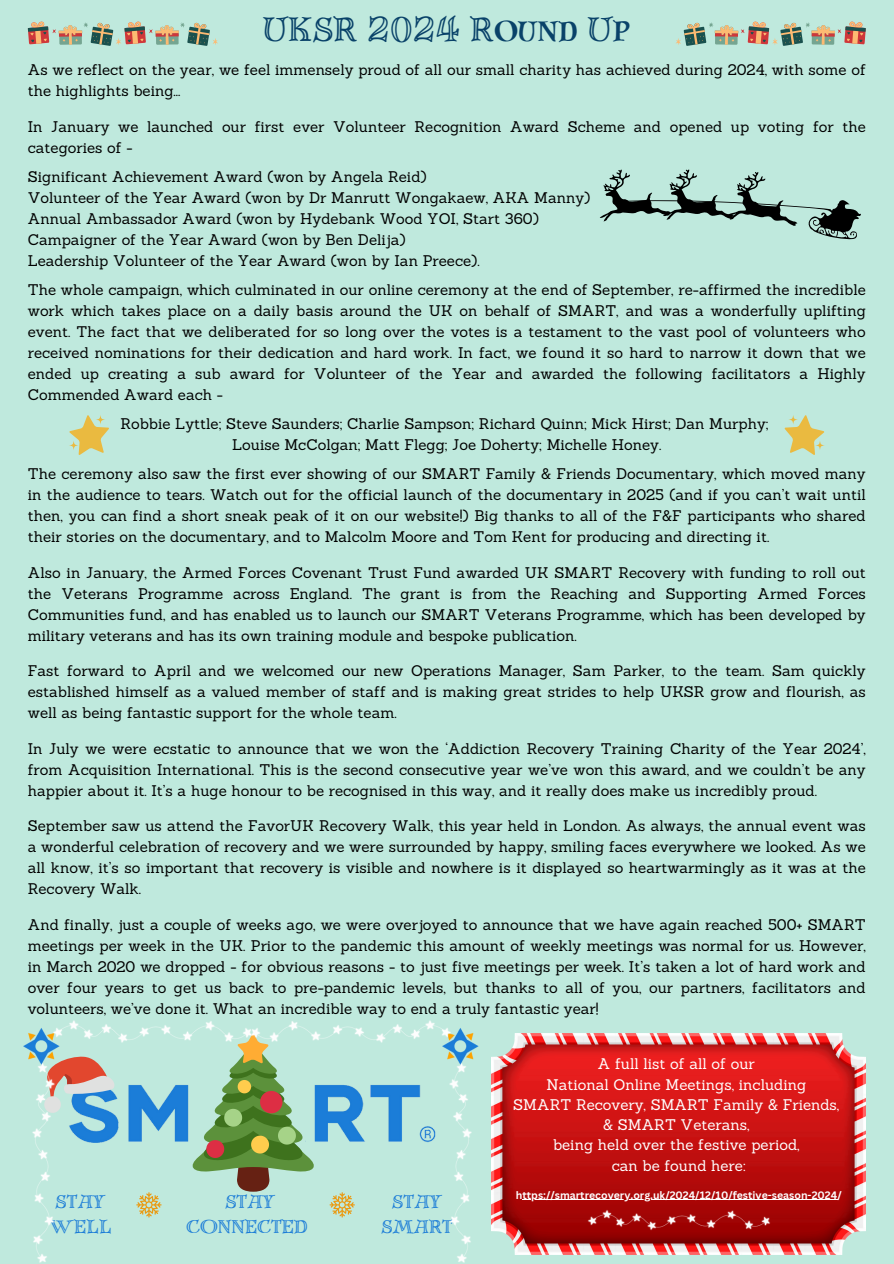
<style>
.page{position:relative;width:894px;height:1264px;background:#fff}
.page>*{position:absolute;margin:0;border:0;box-sizing:border-box;transform-origin:0 0}
.t1{font:33px "Festive Roman";color:#094269}
.t2{font:18px/25.2px "Festive Roman";color:#1b7cd7;text-align:center}
.t3{font:15px/21px "Sanchez";color:#000;text-align:justify}
.t4{font:15px/20.2px "Sanchez";color:#fff;text-align:center}
.t5{font:700 10.5px "Canva Sans";color:#fff}
</style>
<div class="page">
<div style="left:0;top:0;width:893px;height:1263px;background:#bfe9dd"></div>
<img style="left:69px;top:1085px;width:118px;height:58px">
<img style="left:319px;top:1085px;width:117px;height:58px">
<svg style="left:187px;top:1043px;width:132px;height:148px"></svg>
<svg style="left:55px;top:1056px;width:61px;height:57px"></svg>
<svg style="left:136px;top:1192px;width:25px;height:25px"></svg>
<svg style="left:329px;top:1192px;width:26px;height:25px"></svg>
<svg style="left:28px;top:21px;width:190px;height:25px"></svg>
<svg style="left:676px;top:21px;width:189px;height:25px"></svg>
<svg style="left:599px;top:169px;width:262px;height:71px"></svg>
<svg style="left:69px;top:415px;width:40px;height:40px"></svg>
<svg style="left:96px;top:415px;width:9px;height:9px"></svg>
<svg style="left:69px;top:440px;width:9px;height:10px"></svg>
<svg style="left:784px;top:415px;width:40px;height:40px"></svg>
<svg style="left:788px;top:415px;width:9px;height:9px"></svg>
<svg style="left:815px;top:440px;width:9px;height:10px"></svg>
<img style="left:492px;top:1033px;width:373px;height:221px">
<img style="left:587px;top:1209px;width:183px;height:21px">
<hr style="left:522px;top:1199px;width:315px;height:1px;background:#fff">
<img style="left:32px;top:1067px;width:23px;height:195px">
<img style="left:449px;top:1067px;width:22px;height:195px">
<img style="left:23px;top:1028px;width:38px;height:39px">
<img style="left:442px;top:1028px;width:37px;height:39px">
<img style="left:52px;top:1020px;width:199px;height:23px">
<img style="left:251px;top:1020px;width:200px;height:23px">
<p class="t1" style="left:263px;top:15px;width:368px">UKSR 2024 Round Up</p>
<h3 class="t3" style="left:28px;top:59px;width:839px">As we reflect on the year, we feel immensely proud of all our small charity has achieved during 2024, with some of the highlights being...</h3>
<h3 class="t3" style="left:28px;top:116px;width:839px">In January we launched our first ever Volunteer Recognition Award Scheme and opened up voting for the categories of -</h3>
<h3 class="t3" style="left:28px;top:166px;width:564px;text-align:left">Significant Achievement Award (won by Angela Reid)<br>Volunteer of the Year Award (won by Dr Manrutt Wongakaew, AKA Manny)<br>Annual Ambassador Award (won by Hydebank Wood YOI, Start 360)<br>Campaigner of the Year Award (won by Ben Delija)<br>Leadership Volunteer of the Year Award (won by Ian Preece).</h3>
<h3 class="t3" style="left:28px;top:279px;width:839px">The whole campaign, which culminated in our online ceremony at the end of September, re-affirmed the incredible work which takes place on a daily basis around the UK on behalf of SMART, and was a wonderfully uplifting event. The fact that we deliberated for so long over the votes is a testament to the vast pool of volunteers who received nominations for their dedication and hard work. In fact, we found it so hard to narrow it down that we ended up creating a sub award for Volunteer of the Year and awarded the following facilitators a Highly Commended Award each -</h3>
<h3 class="t3" style="left:120px;top:413px;width:649px;text-align:center">Robbie Lyttle; Steve Saunders; Charlie Sampson; Richard Quinn; Mick Hirst; Dan Murphy;<br>Louise McColgan; Matt Flegg; Joe Doherty; Michelle Honey.</h3>
<h3 class="t3" style="left:28px;top:463px;width:839px">The ceremony also saw the first ever showing of our SMART Family &amp; Friends Documentary, which moved many in the audience to tears. Watch out for the official launch of the documentary in 2025 (and if you can’t wait until then, you can find a short sneak peak of it on our website!) Big thanks to all of the F&amp;F participants who shared their stories on the documentary, and to Malcolm Moore and Tom Kent for producing and directing it.</h3>
<h3 class="t3" style="left:28px;top:561px;width:839px">Also in January, the Armed Forces Covenant Trust Fund awarded UK SMART Recovery with funding to roll out the Veterans Programme across England. The grant is from the Reaching and Supporting Armed Forces Communities fund, and has enabled us to launch our SMART Veterans Programme, which has been developed by military veterans and has its own training module and bespoke publication.</h3>
<h3 class="t3" style="left:28px;top:660px;width:839px">Fast forward to April and we welcomed our new Operations Manager, Sam Parker, to the team. Sam quickly established himself as a valued member of staff and is making great strides to help UKSR grow and flourish, as well as being fantastic support for the whole team.</h3>
<h3 class="t3" style="left:28px;top:737px;width:839px">In July we were ecstatic to announce that we won the ‘Addiction Recovery Training Charity of the Year 2024’, from Acquisition International. This is the second consecutive year we’ve won this award, and we couldn’t be any happier about it. It’s a huge honour to be recognised in this way, and it really does make us incredibly proud.</h3>
<p class="t3" style="left:28px;top:815px;width:839px">September saw us attend the FavorUK Recovery Walk, this year held in London. As always, the annual event was a wonderful celebration of recovery and we were surrounded by happy, smiling faces everywhere we looked. As we all know, it’s so important that recovery is visible and nowhere is it displayed so heartwarmingly as it was at the Recovery Walk.</p>
<p class="t3" style="left:28px;top:913px;width:839px">And finally, just a couple of weeks ago, we were overjoyed to announce that we have again reached 500+ SMART meetings per week in the UK. Prior to the pandemic this amount of weekly meetings was normal for us. However, in March 2020 we dropped - for obvious reasons - to just five meetings per week. It’s taken a lot of hard work and over four years to get us back to pre-pandemic levels, but thanks to all of you, our partners, facilitators and volunteers, we’ve done it. What an incredible way to end a truly fantastic year!</p>
<h3 class="t2" style="left:49px;top:1189px;width:65px">STAY<br>WELL</h3>
<h3 class="t2" style="left:381px;top:1189px;width:73px">STAY<br>SMART</h3>
<h1 class="t2" style="left:186px;top:1189px;width:123px">STAY<br>CONNECTED</h1>
<p class="t4" style="left:513px;top:1053px;width:327px">A full list of all of our<br>National Online Meetings, including<br>SMART Recovery, SMART Family &amp; Friends, &amp; SMART Veterans,<br>being held over the festive period,<br>can be found here:</p>
<p class="t5" style="left:515px;top:1187px;width:327px">https://smartrecovery.org.uk/2024/12/10/festive-season-2024/</p>
</div>
